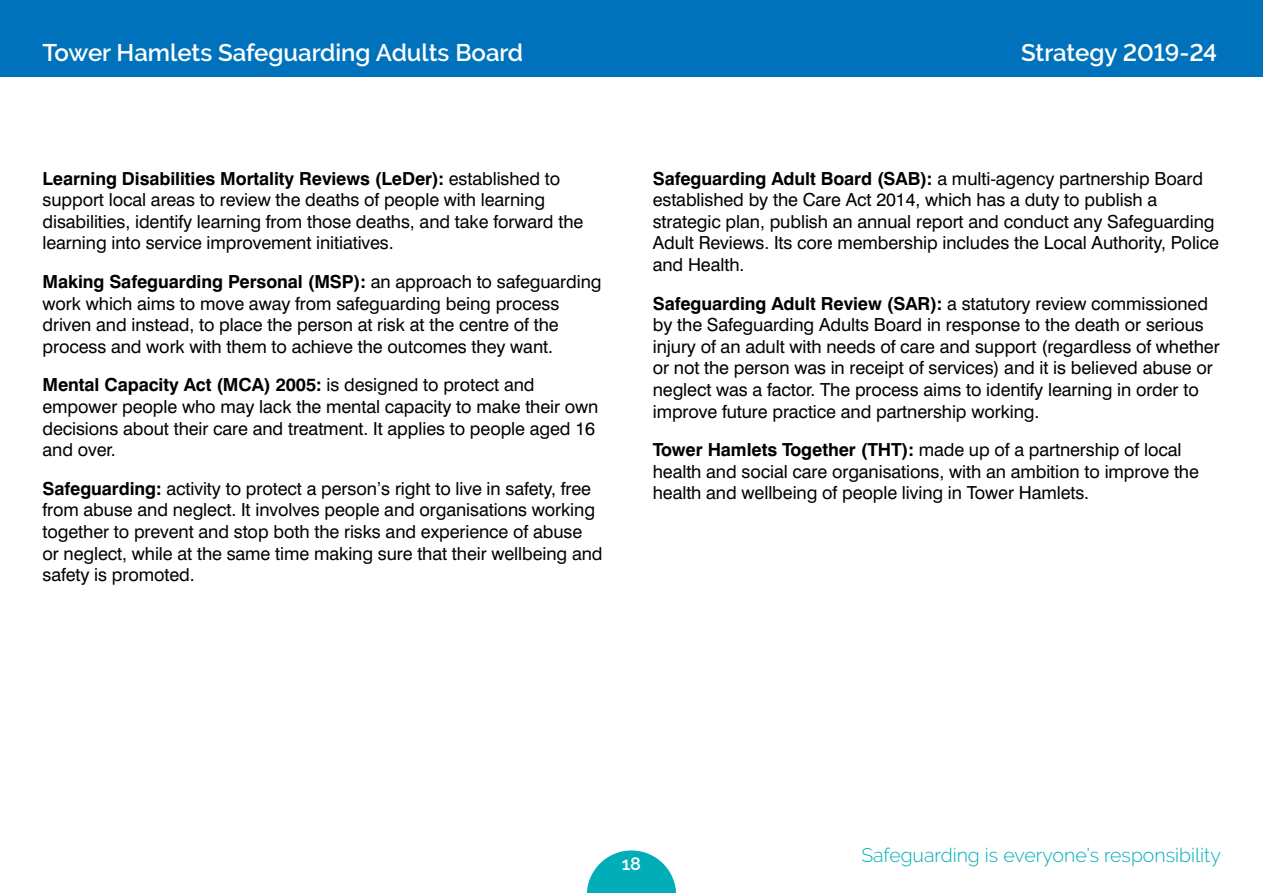
<style>
.page{position:relative;width:1263px;height:893px;background:#fff}
.page>*{position:absolute;margin:0;border:0;box-sizing:border-box;transform-origin:0 0}
.t1{font:600 24px "Raleway";color:#fff}
.t2{font:300 19.5px "Raleway";color:#00adb8}
.t3{font:18px/21.6px "Swiss 721 BT";letter-spacing:-.005em;color:#000}
.t4{font:600 18px "Raleway";color:#fff}
.s1{font-weight:700}
</style>
<div class="page">
<div style="left:0;top:0;width:1263px;height:77px;background:#0072bb"></div>
<svg style="left:587px;top:850px;width:89px;height:43px"></svg>
<h1 class="t1" style="left:43px;top:39px;width:482px">Tower Hamlets Safeguarding Adults Board</h1>
<h1 class="t1" style="left:1021px;top:39px;width:198px">Strategy 2019-24</h1>
<p class="t3" style="left:43px;top:167px;width:542px"><span class="s1">Learning Disabilities Mortality Reviews (LeDer):</span> established to support local areas to review the deaths of people with learning disabilities, identify learning from those deaths, and take forward the learning into service improvement initiatives.</p>
<p class="t3" style="left:43px;top:271px;width:560px"><span class="s1">Making Safeguarding Personal (MSP):</span> an approach to safeguarding work which aims to move away from safeguarding being process driven and instead, to place the person at risk at the centre of the process and work with them to achieve the outcomes they want.</p>
<p class="t3" style="left:43px;top:374px;width:557px"><span class="s1">Mental Capacity Act (MCA) 2005:</span> is designed to protect and empower people who may lack the mental capacity to make their own decisions about their care and treatment. It applies to people aged 16 and over.</p>
<p class="t3" style="left:43px;top:477px;width:562px"><span class="s1">Safeguarding:</span> activity to protect a person’s right to live in safety, free from abuse and neglect. It involves people and organisations working together to prevent and stop both the risks and experience of abuse or neglect, while at the same time making sure that their wellbeing and safety is promoted.</p>
<p class="t3" style="left:653px;top:167px;width:568px"><span class="s1">Safeguarding Adult Board (SAB):</span> a multi-agency partnership Board established by the Care Act 2014, which has a duty to publish a strategic plan, publish an annual report and conduct any Safeguarding Adult Reviews. Its core membership includes the Local Authority, Police and Health.</p>
<p class="t3" style="left:653px;top:292px;width:568px"><span class="s1">Safeguarding Adult Review (SAR):</span> a statutory review commissioned by the Safeguarding Adults Board in response to the death or serious injury of an adult with needs of care and support (regardless of whether or not the person was in receipt of services) and it is believed abuse or neglect was a factor. The process aims to identify learning in order to improve future practice and partnership working.</p>
<p class="t3" style="left:653px;top:439px;width:548px"><span class="s1">Tower Hamlets Together (THT):</span> made up of a partnership of local health and social care organisations, with an ambition to improve the health and wellbeing of people living in Tower Hamlets.</p>
<p class="t4" style="left:622px;top:853px;width:21px">18</p>
<p class="t2" style="left:861px;top:844px;width:361px">Safeguarding is everyone’s responsibility</p>
</div>
